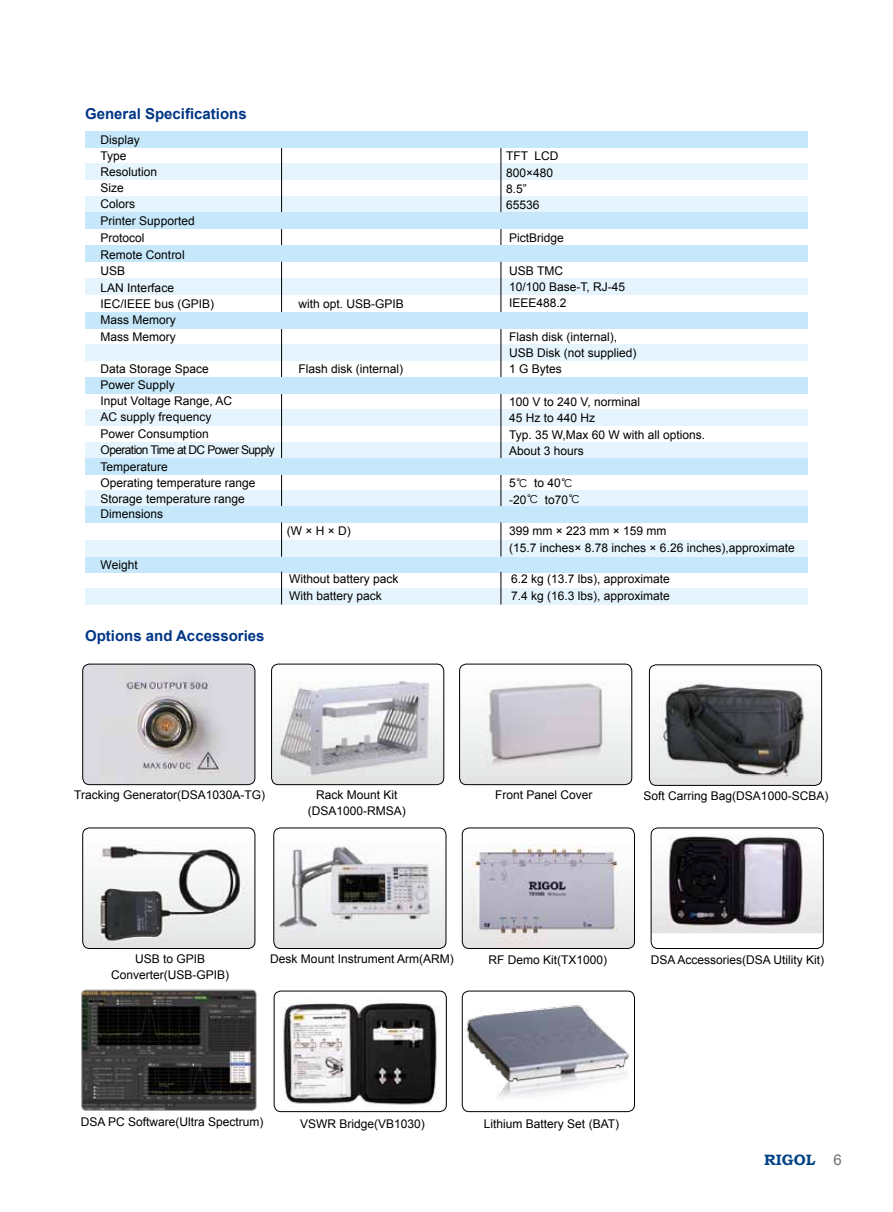
<style>
.page{position:relative;width:893px;height:1212px;background:#fff}
.page>*{position:absolute;margin:0;border:0;box-sizing:border-box;transform-origin:0 0}
.t1{font:700 15px "Arial";color:#003686}
.t2{font:700 15px "Bookman Old Style";color:#004386}
.t3{font:12px/16.2px "Arial";color:#000}
.s1{font-family:"ST Xihei"}
.s2{font-family:"Arial";font-weight:400;color:#727171}
</style>
<div class="page">
<div style="left:85px;top:556px;width:723px;height:17px;background:#c7e8fa"></div>
<div style="left:85px;top:540px;width:723px;height:16px;background:#e6f5fd"></div>
<div style="left:85px;top:588px;width:723px;height:16px;background:#e6f5fd"></div>
<div style="left:85px;top:164px;width:723px;height:16px;background:#e6f5fd"></div>
<div style="left:85px;top:196px;width:723px;height:16px;background:#e6f5fd"></div>
<div style="left:85px;top:279px;width:723px;height:16px;background:#e6f5fd"></div>
<div style="left:85px;top:345px;width:723px;height:16px;background:#e6f5fd"></div>
<div style="left:85px;top:410px;width:723px;height:16px;background:#e6f5fd"></div>
<div style="left:85px;top:442px;width:723px;height:17px;background:#e6f5fd"></div>
<div style="left:85px;top:490px;width:723px;height:16px;background:#e6f5fd"></div>
<hr style="left:281px;top:147px;width:1px;height:65px;background:#000">
<hr style="left:281px;top:393px;width:1px;height:65px;background:#000">
<hr style="left:281px;top:328px;width:1px;height:49px;background:#000">
<svg style="left:281px;top:229px;width:1px;height:16px"></svg>
<hr style="left:501px;top:147px;width:1px;height:65px;background:#000">
<hr style="left:501px;top:393px;width:1px;height:66px;background:#000">
<hr style="left:501px;top:328px;width:1px;height:49px;background:#000">
<svg style="left:501px;top:229px;width:1px;height:16px"></svg>
<div style="left:85px;top:131px;width:723px;height:16px;background:#c7e8fa"></div>
<div style="left:85px;top:246px;width:723px;height:16px;background:#c7e8fa"></div>
<div style="left:85px;top:377px;width:723px;height:16px;background:#c7e8fa"></div>
<div style="left:85px;top:312px;width:723px;height:16px;background:#c7e8fa"></div>
<div style="left:85px;top:212px;width:723px;height:17px;background:#c7e8fa"></div>
<hr style="left:281px;top:262px;width:1px;height:50px;background:#000">
<hr style="left:501px;top:262px;width:1px;height:50px;background:#000">
<hr style="left:281px;top:474px;width:1px;height:32px;background:#000">
<hr style="left:281px;top:572px;width:1px;height:32px;background:#000">
<hr style="left:501px;top:474px;width:1px;height:32px;background:#000">
<div style="left:85px;top:458px;width:723px;height:16px;background:#c7e8fa"></div>
<div style="left:85px;top:506px;width:723px;height:17px;background:#c7e8fa"></div>
<hr style="left:281px;top:522px;width:1px;height:35px;background:#000">
<hr style="left:501px;top:522px;width:1px;height:34px;background:#000">
<hr style="left:501px;top:572px;width:1px;height:32px;background:#000">
<img style="left:83px;top:828px;width:172px;height:120px">
<div style="left:83px;top:828px;width:172px;height:121px;border:1px solid #000;border-radius:7px"></div>
<img style="left:83px;top:664px;width:172px;height:120px">
<div style="left:83px;top:664px;width:172px;height:121px;border:1px solid #000;border-radius:7px"></div>
<img style="left:272px;top:664px;width:172px;height:120px">
<div style="left:271px;top:664px;width:173px;height:121px;border:1px solid #000;border-radius:7px"></div>
<img style="left:460px;top:664px;width:172px;height:120px">
<div style="left:459px;top:664px;width:173px;height:121px;border:1px solid #000;border-radius:7px"></div>
<img style="left:274px;top:828px;width:172px;height:120px">
<div style="left:274px;top:828px;width:172px;height:121px;border:1px solid #000;border-radius:7px"></div>
<img style="left:275px;top:991px;width:170px;height:120px">
<div style="left:274px;top:991px;width:172px;height:121px;border:1px solid #000;border-radius:7px"></div>
<img style="left:649px;top:665px;width:173px;height:120px">
<div style="left:649px;top:665px;width:173px;height:120px;border:1px solid #000;border-radius:7px"></div>
<img style="left:462px;top:828px;width:172px;height:120px">
<div style="left:462px;top:828px;width:173px;height:121px;border:1px solid #000;border-radius:7px"></div>
<img style="left:466px;top:1005px;width:163px;height:93px">
<div style="left:462px;top:991px;width:173px;height:121px;border:1px solid #000;border-radius:7px"></div>
<img style="left:651px;top:828px;width:171px;height:105px">
<div style="left:651px;top:828px;width:172px;height:121px;border:1px solid #000;border-radius:7px"></div>
<img style="left:82px;top:990px;width:174px;height:120px">
<div style="left:81px;top:990px;width:175px;height:120px;border:1px solid #9fa0a0;border-radius:4px"></div>
<p class="t1" style="left:85px;top:104px;width:163px">General Specifications</p>
<p class="t3" style="left:101px;top:131px;width:96px">Display<br>Type<br>Resolution<br>Size<br>Colors<br>Printer Supported<br>Protocol</p>
<p class="t3" style="left:101px;top:247px;width:115px">Remote Control<br>USB<br>LAN Interface<br>IEC/IEEE bus (GPIB)<br>Mass Memory<br>Mass Memory</p>
<p class="t3" style="left:101px;top:361px;width:176px">Data Storage Space<br>Power Supply<br>Input Voltage Range, AC<br>AC supply frequency<br>Power Consumption<br>Operation Time at DC Power Supply<br>Temperature<br>Operating temperature range<br>Storage temperature range<br>Dimensions</p>
<p class="t3" style="left:101px;top:557px;width:39px">Weight</p>
<p class="t1" style="left:85px;top:625px;width:181px">Options and Accessories</p>
<p class="t3" style="left:506px;top:148px;width:54px">TFT LCD<br>800×480<br>8.5”<br>65536</p>
<p class="t3" style="left:298px;top:295px;width:107px">with opt. USB-GPIB</p>
<p class="t3" style="left:298px;top:361px;width:106px">Flash disk (internal)</p>
<p class="t3" style="left:287px;top:522px;width:66px">(W × H × D)</p>
<p class="t3" style="left:509px;top:229px;width:56px">PictBridge</p>
<p class="t3" style="left:509px;top:262px;width:118px">USB TMC<br>10/100 Base-T, RJ-45<br>IEEE488.2</p>
<p class="t3" style="left:509px;top:329px;width:129px">Flash disk (internal),<br>USB Disk (not supplied)<br>1 G Bytes</p>
<p class="t3" style="left:509px;top:394px;width:197px">100 V to 240 V, norminal<br>45 Hz to 440 Hz<br>Typ. 35 W,Max 60 W with all options.<br>About 3 hours</p>
<p class="t3" style="left:509px;top:475px;width:73px">5<span class="s1">℃</span> to 40<span class="s1">℃ </span>-20<span class="s1">℃</span> to70<span class="s1">℃</span></p>
<p class="t3" style="left:509px;top:523px;width:287px">399 mm × 223 mm × 159 mm<br>(15.7 inches× 8.78 inches × 6.26 inches),approximate</p>
<p class="t3" style="left:289px;top:571px;width:111px">Without battery pack</p>
<p class="t3" style="left:511px;top:571px;width:160px">6.2 kg (13.7 lbs), approximate</p>
<p class="t3" style="left:289px;top:587px;width:94px">With battery pack</p>
<p class="t3" style="left:511px;top:587px;width:160px">7.4 kg (16.3 lbs), approximate</p>
<p class="t3" style="left:74px;top:787px;width:192px">Tracking Generator(DSA1030A-TG)</p>
<p class="t3" style="left:308px;top:787px;width:100px;text-align:center">Rack Mount Kit (DSA1000-RMSA)</p>
<p class="t3" style="left:495px;top:787px;width:99px">Front Panel Cover</p>
<p class="t3" style="left:644px;top:787px;width:186px">Soft Carring Bag(DSA1000-SCBA)</p>
<p class="t3" style="left:111px;top:951px;width:120px;text-align:center">USB to GPIB<br>Converter(USB-GPIB)</p>
<p class="t3" style="left:270px;top:951px;width:185px">Desk Mount Instrument Arm(ARM)</p>
<p class="t3" style="left:489px;top:952px;width:120px">RF Demo Kit(TX1000)</p>
<p class="t3" style="left:651px;top:952px;width:175px">DSA Accessories(DSA Utility Kit)</p>
<p class="t3" style="left:81px;top:1114px;width:184px">DSA PC Software(Ultra Spectrum)</p>
<p class="t3" style="left:300px;top:1116px;width:126px">VSWR Bridge(VB1030)</p>
<p class="t3" style="left:484px;top:1116px;width:137px">Lithium Battery Set (BAT)</p>
<p class="t2" style="left:764px;top:1149px;width:79px">RIGOL <span class="s2">6</span></p>
</div>
